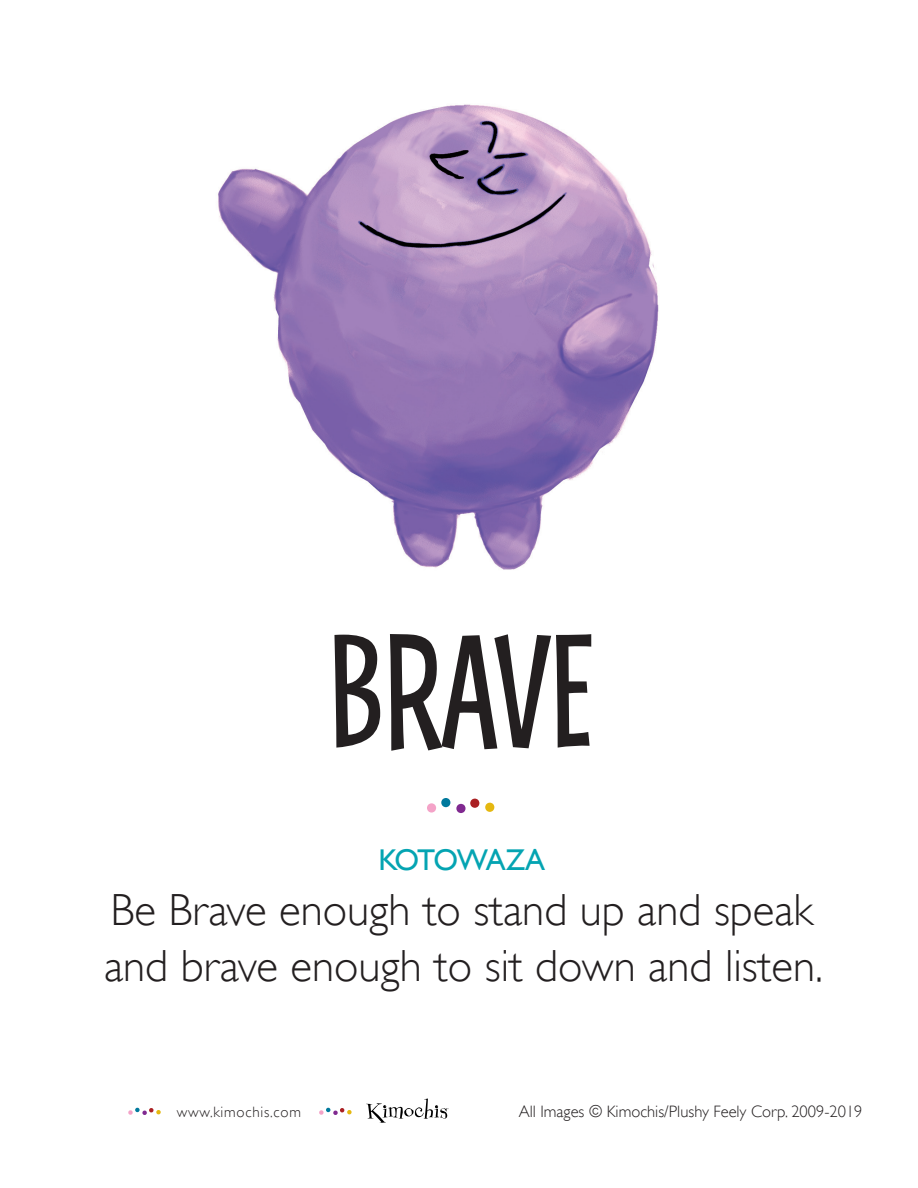
<style>
.page{position:relative;width:918px;height:1188px;background:#fff}
.page>*{position:absolute;margin:0;border:0;box-sizing:border-box;transform-origin:0 0}
.Feeling_Name{font:150px "Jamboks";color:#231f20}
.Kotowaza_Par{font:300 45px/55.5px "Gill Sans";color:#231f20}
.Kotowaza_Par-2{font:30px "Gill Sans";letter-spacing:-.065em;color:#04a4b2}
.t1{font:300 16.5px "Gill Sans";color:#231f20}
.t2{font:300 15px "Gill Sans";letter-spacing:.05em;color:#231f20}
</style>
<div class="page">
<svg style="left:366px;top:1098px;width:83px;height:25px"></svg>
<svg style="left:128px;top:1108px;width:33px;height:7px"></svg>
<svg style="left:319px;top:1108px;width:33px;height:7px"></svg>
<img style="left:218px;top:104px;width:441px;height:466px">
<svg style="left:427px;top:798px;width:23px;height:15px"></svg>
<svg style="left:456px;top:799px;width:23px;height:14px"></svg>
<svg style="left:485px;top:803px;width:9px;height:9px"></svg>
<p class="Feeling_Name" style="left:329px;top:611px;width:267px">BRAVE</p>
<p class="Kotowaza_Par-2" style="left:378px;top:842px;width:168px">KOTOWAZA</p>
<p class="Kotowaza_Par" style="left:104px;top:882px;width:720px">Be Brave enough to stand up and speak and brave enough to sit down and listen.</p>
<p class="t2" style="left:177px;top:1103px;width:126px">www.kimochis.com</p>
<p class="t1" style="left:519px;top:1102px;width:345px">All Images © Kimochis/Plushy Feely Corp. 2009-2019</p>
</div>
